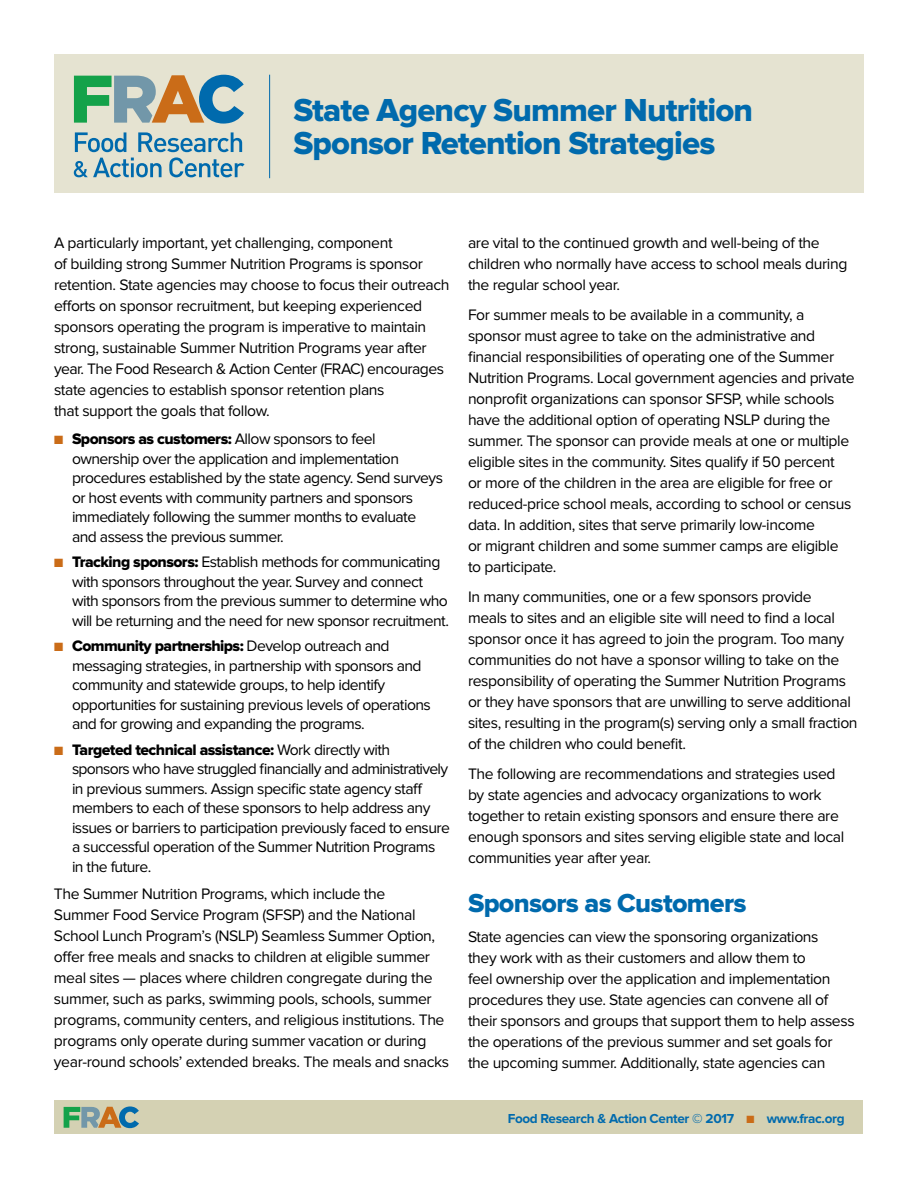
<style>
.page{position:relative;width:918px;height:1188px;background:#fff}
.page>*{position:absolute;margin:0;border:0;box-sizing:border-box;transform-origin:0 0}
.t1{font:33px/33px "Proxima Nova Extrabld";letter-spacing:-.025em;color:#006aad}
.t2{font:27px "Proxima Nova Extrabld";letter-spacing:-.025em;color:#006aad}
.t3{font:15.75px/21px "Proxima Nova";letter-spacing:-.025em;color:#000}
.t4{font:15.75px "Proxima Nova Extrabld";letter-spacing:-.035em;color:#000}
.t5{font:700 13.5px "Proxima Nova";letter-spacing:-.025em;color:#006aad}
.s1{color:#ca6c18}
.s2{font-family:"Proxima Nova"}
.s3{font-family:"Proxima Nova Extrabld"}
</style>
<div class="page">
<div style="left:54px;top:54px;width:810px;height:139px;background:#e5e3d1"></div>
<svg style="left:74px;top:75px;width:170px;height:49px"></svg>
<svg style="left:74px;top:132px;width:171px;height:45px"></svg>
<hr style="left:269px;top:75px;width:1px;height:103px;background:#006aad">
<div style="left:55px;top:1101px;width:808px;height:33px;background:#d4d1b3"></div>
<svg style="left:64px;top:1106px;width:75px;height:22px"></svg>
<h1 class="t1" style="left:293px;top:95px;width:461px">State Agency Summer Nutrition<br>Sponsor Retention Strategies</h1>
<p class="t3" style="left:54px;top:233px;width:397px">A particularly important, yet challenging, component<br>of building strong Summer Nutrition Programs is sponsor retention. State agencies may choose to focus their outreach efforts on sponsor recruitment, but keeping experienced sponsors operating the program is imperative to maintain strong, sustainable Summer Nutrition Programs year after year. The Food Research &amp; Action Center (FRAC) encourages state agencies to establish sponsor retention plans<br>that support the goals that follow.</p>
<p class="t4" style="left:54px;top:432px;width:323px"><span class="s1">■</span> Sponsors as customers: <span class="s2">Allow sponsors to feel</span></p>
<p class="t3" style="left:72px;top:450px;width:373px;line-height:19.5px">ownership over the application and implementation procedures established by the state agency. Send surveys or host events with community partners and sponsors immediately following the summer months to evaluate and assess the previous summer.</p>
<p class="t3" style="left:72px;top:553px;width:379px;line-height:19.5px;text-indent:-18px"><span class="s1">■</span> <span class="s3">Tracking sponsors:</span> Establish methods for communicating with sponsors throughout the year. Survey and connect with sponsors from the previous summer to determine who will be returning and the need for new sponsor recruitment.</p>
<p class="t4" style="left:54px;top:639px;width:337px"><span class="s1">■</span> Community partnerships: <span class="s2">Develop outreach and</span></p>
<p class="t3" style="left:72px;top:657px;width:360px;line-height:19.5px">messaging strategies, in partnership with sponsors and community and statewide groups, to help identify opportunities for sustaining previous levels of operations and for growing and expanding the programs.</p>
<p class="t4" style="left:54px;top:742px;width:338px"><span class="s1">■</span> Targeted technical assistance: <span class="s2">Work directly with</span></p>
<p class="t3" style="left:72px;top:760px;width:380px;line-height:19.5px">sponsors who have struggled financially and administratively in previous summers. Assign specific state agency staff members to each of these sponsors to help address any issues or barriers to participation previously faced to ensure a successful operation of the Summer Nutrition Programs in the future.</p>
<p class="t3" style="left:54px;top:884px;width:397px">The Summer Nutrition Programs, which include the<br>Summer Food Service Program (SFSP) and the National School Lunch Program’s (NSLP) Seamless Summer Option, offer free meals and snacks to children at eligible summer meal sites — places where children congregate during the summer, such as parks, swimming pools, schools, summer programs, community centers, and religious institutions. The programs only operate during summer vacation or during year-round schools’ extended breaks. The meals and snacks</p>
<p class="t3" style="left:468px;top:233px;width:381px">are vital to the continued growth and well-being of the children who normally have access to school meals during the regular school year.</p>
<p class="t3" style="left:468px;top:305px;width:388px">For summer meals to be available in a community, a sponsor must agree to take on the administrative and financial responsibilities of operating one of the Summer Nutrition Programs. Local government agencies and private nonprofit organizations can sponsor SFSP, while schools have the additional option of operating NSLP during the summer. The sponsor can provide meals at one or multiple eligible sites in the community. Sites qualify if 50 percent<br>or more of the children in the area are eligible for free or reduced-price school meals, according to school or census data. In addition, sites that serve primarily low-income<br>or migrant children and some summer camps are eligible to participate.</p>
<p class="t3" style="left:468px;top:587px;width:391px">In many communities, one or a few sponsors provide<br>meals to sites and an eligible site will need to find a local sponsor once it has agreed to join the program. Too many communities do not have a sponsor willing to take on the responsibility of operating the Summer Nutrition Programs or they have sponsors that are unwilling to serve additional sites, resulting in the program(s) serving only a small fraction of the children who could benefit.</p>
<p class="t3" style="left:468px;top:764px;width:378px">The following are recommendations and strategies used by state agencies and advocacy organizations to work together to retain existing sponsors and ensure there are enough sponsors and sites serving eligible state and local communities year after year.</p>
<h2 class="t2" style="left:468px;top:891px;width:280px">Sponsors as Customers</h2>
<p class="t3" style="left:468px;top:927px;width:388px">State agencies can view the sponsoring organizations<br>they work with as their customers and allow them to<br>feel ownership over the application and implementation procedures they use. State agencies can convene all of their sponsors and groups that support them to help assess the operations of the previous summer and set goals for the upcoming summer. Additionally, state agencies can</p>
<p class="t5" style="left:508px;top:1112px;width:339px">Food Research &amp; Action Center © 2017 <span class="s1">■</span> www.frac.org</p>
</div>
